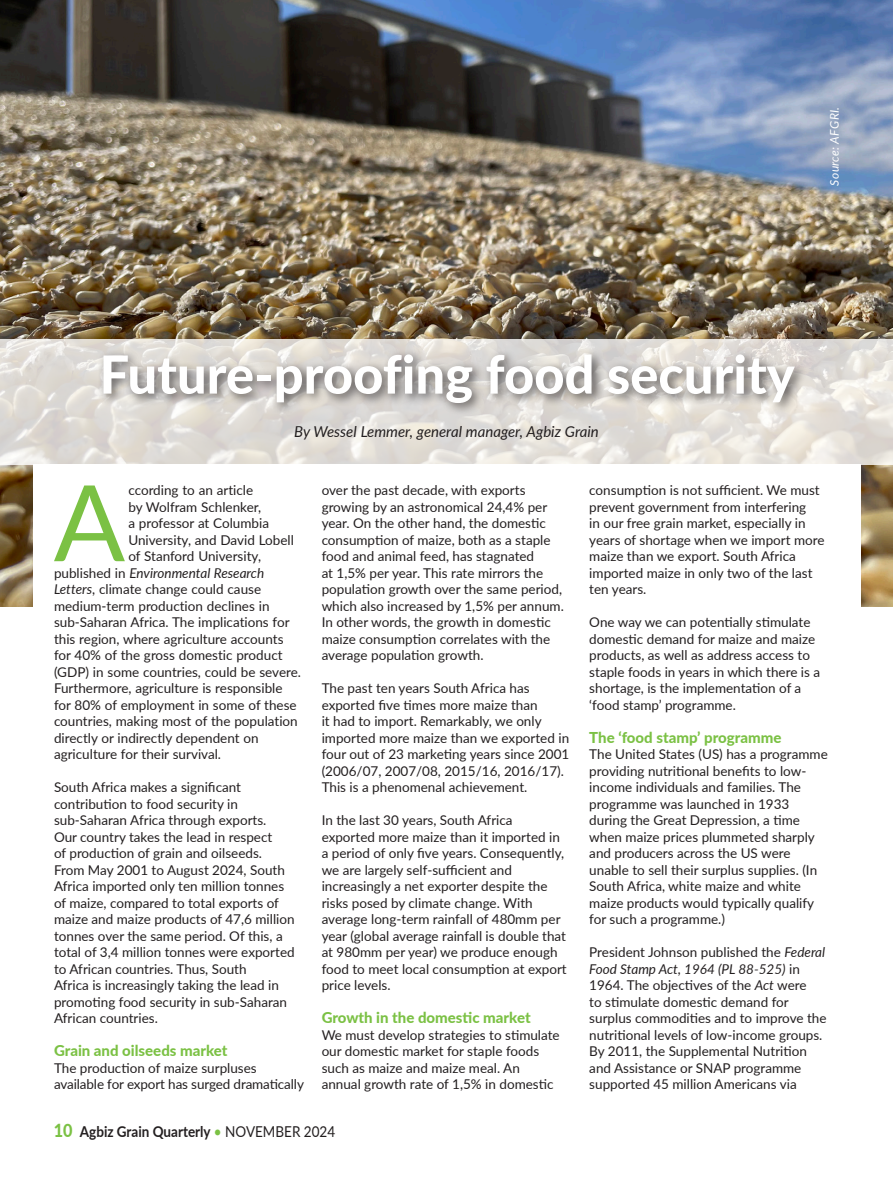
<style>
.page{position:relative;width:893px;height:1191px;background:#fff}
.page>*{position:absolute;margin:0;border:0;box-sizing:border-box;transform-origin:0 0}
.Drop_cap{font:105.6px "Lato";color:#7bc144}
.standard_paragraph{font:800 52.5px "Lato";color:#fff}
.standard_paragraph-2{font:800 15px "Lato";color:#7bc144}
.t1{font:italic 15px "Lato";color:#231f20}
.t2{font:700 15px "Lato";color:#231f20;scale:.9 1}
.standard_paragraph-3{font:13.5px/16.5px "Lato";color:#231f20}
.Drop_cap-2{font:13.5px "Lato";color:#231f20}
.Drop_cap-3{font:italic 13.5px "Lato";color:#231f20}
.t3{font:italic 12px "Lato";letter-spacing:.03em;color:#fff}
.s1{font-style:normal}
.s2{font-style:italic}
.s3{font-weight:800;font-size:18px;color:#7bc144}
.s4{font-weight:500;color:#7bc144}
.s5{font-weight:400}
</style>
<div class="page">
<img style="left:0;top:0;width:893px;height:606px">
<div style="left:33px;top:465px;width:827px;height:154px;background:#fff"></div>
<svg style="left:0;top:339px;width:893px;height:126px;background:#e3dfda"></svg>
<div style="left:97px;top:348px;width:710px;height:67px;background:#231f20;opacity:.75"></div>
<p class="t3" style="left:826px;top:185px;width:80px;rotate:-90deg">Source: AFGRI.</p>
<p class="standard_paragraph" style="left:100px;top:335px;width:697px">Future-proofing food security</p>
<p class="t1" style="left:294px;top:420px;width:306px">By Wessel Lemmer, general manager, Agbiz Grain</p>
<p class="Drop_cap" style="left:54px;top:447px;width:73px">A</p>
<p class="Drop_cap-2" style="left:128px;top:480px;width:126px">ccording to an article</p>
<p class="Drop_cap-2" style="left:128px;top:497px;width:134px">by Wolfram Schlenker,</p>
<p class="Drop_cap-2" style="left:128px;top:513px;width:142px">a professor at Columbia</p>
<p class="Drop_cap-2" style="left:128px;top:530px;width:167px">University, and David Lobell</p>
<p class="Drop_cap-2" style="left:128px;top:546px;width:134px">of Stanford University,</p>
<p class="Drop_cap-3" style="left:54px;top:563px;width:212px"><span class="s1">published in</span> Environmental Research</p>
<p class="Drop_cap-2" style="left:54px;top:579px;width:209px"><span class="s2">Letters</span>, climate change could cause</p>
<p class="Drop_cap-2" style="left:54px;top:596px;width:217px">medium-term production declines in</p>
<p class="Drop_cap-2" style="left:54px;top:612px;width:237px">sub-Saharan Africa. The implications for</p>
<p class="Drop_cap-2" style="left:54px;top:629px;width:231px">this region, where agriculture accounts</p>
<p class="Drop_cap-2" style="left:54px;top:645px;width:230px">for 40% of the gross domestic product</p>
<p class="Drop_cap-2" style="left:54px;top:662px;width:249px">(GDP) in some countries, could be severe.</p>
<p class="Drop_cap-2" style="left:54px;top:678px;width:230px">Furthermore, agriculture is responsible</p>
<p class="Drop_cap-2" style="left:54px;top:695px;width:244px">for 80% of employment in some of these</p>
<p class="Drop_cap-2" style="left:54px;top:711px;width:245px">countries, making most of the population</p>
<p class="Drop_cap-2" style="left:54px;top:728px;width:206px">directly or indirectly dependent on</p>
<p class="Drop_cap-2" style="left:54px;top:744px;width:169px">agriculture for their survival.</p>
<p class="standard_paragraph-3" style="left:54px;top:778px;width:242px">South Africa makes a significant contribution to food security in sub-Saharan Africa through exports.<br>Our country takes the lead in respect<br>of production of grain and oilseeds.<br>From May 2001 to August 2024, South Africa imported only ten million tonnes of maize, compared to total exports of maize and maize products of 47,6 million tonnes over the same period. Of this, a total of 3,4 million tonnes were exported to African countries. Thus, South<br>Africa is increasingly taking the lead in promoting food security in sub-Saharan African countries.</p>
<p class="standard_paragraph-2" style="left:54px;top:1039px;width:175px">Grain and oilseeds market</p>
<p class="standard_paragraph-3" style="left:54px;top:1059px;width:251px">The production of maize surpluses available for export has surged dramatically</p>
<p class="standard_paragraph-3" style="left:322px;top:481px;width:244px">over the past decade, with exports growing by an astronomical 24,4% per year. On the other hand, the domestic consumption of maize, both as a staple food and animal feed, has stagnated<br>at 1,5% per year. This rate mirrors the population growth over the same period, which also increased by 1,5% per annum.<br>In other words, the growth in domestic maize consumption correlates with the average population growth.</p>
<p class="standard_paragraph-3" style="left:322px;top:679px;width:249px">The past ten years South Africa has exported five times more maize than<br>it had to import. Remarkably, we only imported more maize than we exported in four out of 23 marketing years since 2001 (2006/07, 2007/08, 2015/16, 2016/17).<br>This is a phenomenal achievement.</p>
<p class="standard_paragraph-3" style="left:322px;top:811px;width:247px">In the last 30 years, South Africa exported more maize than it imported in a period of only five years. Consequently, we are largely self-sufficient and increasingly a net exporter despite the risks posed by climate change. With average long-term rainfall of 480mm per year (global average rainfall is double that at 980mm per year) we produce enough food to meet local consumption at export price levels.</p>
<p class="standard_paragraph-2" style="left:322px;top:1006px;width:210px">Growth in the domestic market</p>
<p class="standard_paragraph-3" style="left:322px;top:1026px;width:240px">We must develop strategies to stimulate our domestic market for staple foods such as maize and maize meal. An annual growth rate of 1,5% in domestic</p>
<p class="t2" style="left:54px;top:1120px;width:314px"><span class="s3">10</span> Agbiz Grain Quarterly <span class="s4">•</span> <span class="s5">NOVEMBER 2024</span></p>
<p class="standard_paragraph-3" style="left:589px;top:481px;width:237px">consumption is not sufficient. We must prevent government from interfering<br>in our free grain market, especially in years of shortage when we import more maize than we export. South Africa imported maize in only two of the last ten years.</p>
<p class="standard_paragraph-3" style="left:589px;top:613px;width:232px">One way we can potentially stimulate domestic demand for maize and maize products, as well as address access to staple foods in years in which there is a shortage, is the implementation of a ‘food stamp’ programme.</p>
<p class="standard_paragraph-2" style="left:589px;top:726px;width:194px">The ‘food stamp’ programme</p>
<p class="standard_paragraph-3" style="left:589px;top:745px;width:240px">The United States (US) has a programme providing nutritional benefits to low&shy;income individuals and families. The programme was launched in 1933 during the Great Depression, a time when maize prices plummeted sharply and producers across the US were unable to sell their surplus supplies. (In South Africa, white maize and white maize products would typically qualify for such a programme.)</p>
<p class="standard_paragraph-3" style="left:589px;top:943px;width:239px">President Johnson published the <span class="s2">Federal Food Stamp Act, 1964 (PL 88-525)</span> in 1964. The objectives of the <span class="s2">Act</span> were<br>to stimulate domestic demand for surplus commodities and to improve the nutritional levels of low-income groups.<br>By 2011, the Supplemental Nutrition and Assistance or SNAP programme supported 45 million Americans via</p>
</div>
